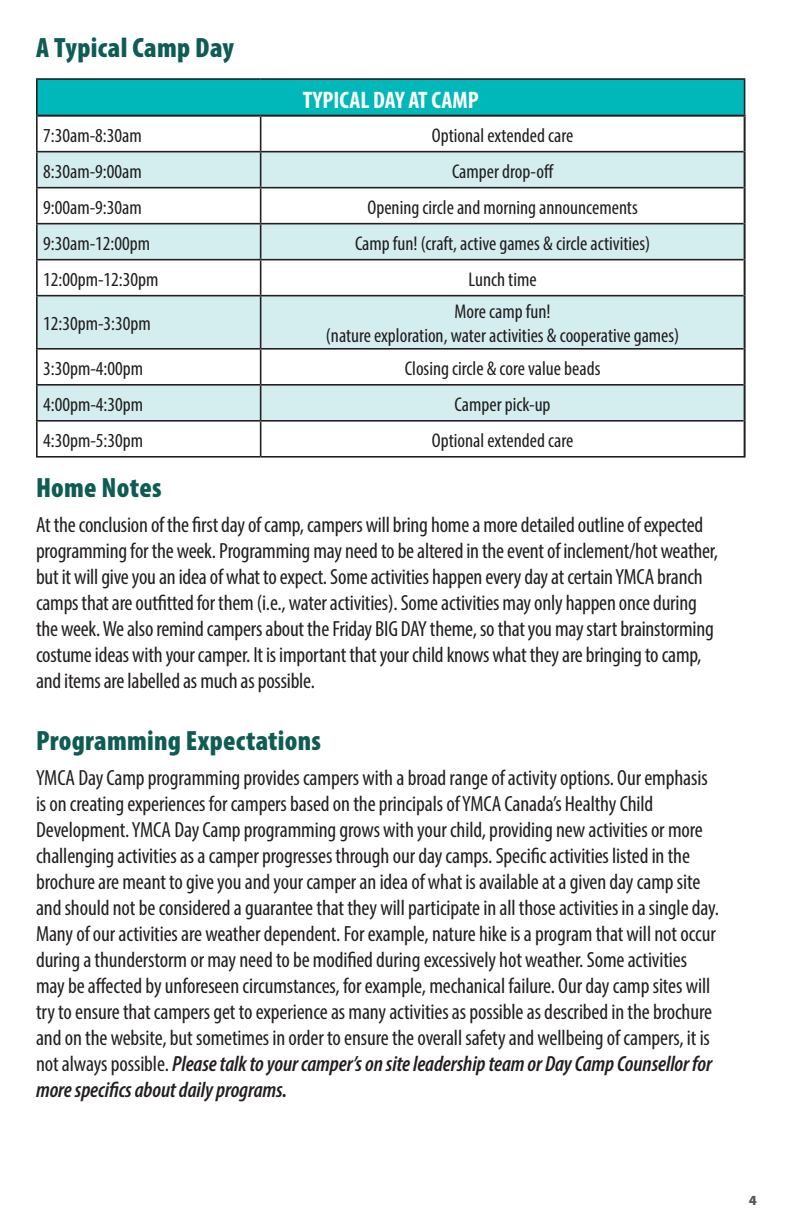
<style>
.page{position:relative;width:792px;height:1224px;background:#fff}
.page>*{position:absolute;margin:0;border:0;box-sizing:border-box;transform-origin:0 0}
.Common_Subhead{font:900 condensed 28px "Myriad Pro";letter-spacing:.01em;color:#0e5c54}
.t1{font:700 condensed 24px "Myriad Pro";color:#fff}
.body{font:condensed 22px/26px "Myriad Pro";letter-spacing:-.005em;color:#231f20}
.t2{font:condensed 20px/24px "Myriad Pro";color:#201d1e;text-align:center}
.t3{font:900 14px "Myriad Pro";color:#57585a}
.s1{font-weight:600;font-style:italic}
</style>
<div class="page">
<div style="left:37px;top:79px;width:708px;height:37px;background:#00b7b9"></div>
<svg style="left:38px;top:152px;width:706px;height:268px;fill:#d4edee"></svg>
<hr style="left:38px;top:115px;width:223px;height:2px;background:#231f20">
<hr style="left:261px;top:115px;width:485px;height:2px;background:#231f20">
<hr style="left:36px;top:116px;width:2px;height:35px;background:#231f20">
<hr style="left:260px;top:117px;width:1px;height:34px;background:#231f20">
<hr style="left:36px;top:151px;width:225px;height:1px;background:#231f20">
<hr style="left:36px;top:152px;width:2px;height:35px;background:#231f20">
<hr style="left:261px;top:151px;width:483px;height:1px;background:#231f20">
<hr style="left:260px;top:152px;width:1px;height:35px;background:#231f20">
<hr style="left:36px;top:187px;width:225px;height:1px;background:#231f20">
<hr style="left:36px;top:188px;width:2px;height:35px;background:#231f20">
<hr style="left:261px;top:187px;width:483px;height:1px;background:#231f20">
<hr style="left:260px;top:188px;width:1px;height:35px;background:#231f20">
<hr style="left:36px;top:223px;width:225px;height:1px;background:#231f20">
<hr style="left:36px;top:224px;width:2px;height:35px;background:#231f20">
<hr style="left:261px;top:223px;width:483px;height:1px;background:#231f20">
<hr style="left:260px;top:224px;width:1px;height:35px;background:#231f20">
<hr style="left:36px;top:259px;width:225px;height:1px;background:#231f20">
<hr style="left:36px;top:260px;width:2px;height:35px;background:#231f20">
<hr style="left:261px;top:259px;width:483px;height:1px;background:#231f20">
<hr style="left:260px;top:260px;width:1px;height:35px;background:#231f20">
<hr style="left:36px;top:295px;width:225px;height:1px;background:#231f20">
<hr style="left:36px;top:296px;width:2px;height:52px;background:#231f20">
<hr style="left:261px;top:295px;width:483px;height:1px;background:#231f20">
<hr style="left:260px;top:296px;width:1px;height:52px;background:#231f20">
<hr style="left:36px;top:348px;width:225px;height:2px;background:#231f20">
<hr style="left:36px;top:350px;width:2px;height:34px;background:#231f20">
<hr style="left:261px;top:348px;width:483px;height:2px;background:#231f20">
<hr style="left:260px;top:350px;width:1px;height:34px;background:#231f20">
<hr style="left:36px;top:384px;width:225px;height:2px;background:#231f20">
<hr style="left:36px;top:386px;width:2px;height:34px;background:#231f20">
<hr style="left:261px;top:384px;width:483px;height:2px;background:#231f20">
<hr style="left:260px;top:386px;width:1px;height:34px;background:#231f20">
<hr style="left:36px;top:420px;width:225px;height:2px;background:#231f20">
<hr style="left:36px;top:422px;width:2px;height:34px;background:#231f20">
<hr style="left:261px;top:420px;width:483px;height:2px;background:#231f20">
<hr style="left:260px;top:422px;width:1px;height:34px;background:#231f20">
<hr style="left:36px;top:456px;width:225px;height:2px;background:#231f20">
<hr style="left:261px;top:456px;width:485px;height:2px;background:#231f20">
<hr style="left:744px;top:117px;width:2px;height:35px;background:#231f20">
<hr style="left:744px;top:152px;width:2px;height:36px;background:#231f20">
<hr style="left:744px;top:188px;width:2px;height:36px;background:#231f20">
<hr style="left:744px;top:224px;width:2px;height:36px;background:#231f20">
<hr style="left:744px;top:260px;width:2px;height:36px;background:#231f20">
<hr style="left:744px;top:296px;width:2px;height:53px;background:#231f20">
<hr style="left:744px;top:349px;width:2px;height:36px;background:#231f20">
<hr style="left:744px;top:385px;width:2px;height:36px;background:#231f20">
<hr style="left:744px;top:421px;width:2px;height:35px;background:#231f20">
<hr style="left:36px;top:78px;width:225px;height:2px;background:#231f20">
<hr style="left:36px;top:80px;width:2px;height:36px;background:#231f20">
<hr style="left:261px;top:78px;width:484px;height:2px;background:#231f20">
<hr style="left:744px;top:80px;width:1px;height:35px;background:#231f20">
<p class="Common_Subhead" style="left:36px;top:30px;width:199px">A Typical Camp Day</p>
<p class="t1" style="left:303px;top:85px;width:177px">TYPICAL DAY AT CAMP</p>
<p class="t2" style="left:43px;top:123px;width:100px">7:30am-8:30am</p>
<p class="t2" style="left:432px;top:123px;width:143px">Optional extended care</p>
<p class="t2" style="left:43px;top:159px;width:100px">8:30am-9:00am</p>
<p class="t2" style="left:452px;top:159px;width:103px">Camper drop-off</p>
<p class="t2" style="left:43px;top:195px;width:100px">9:00am-9:30am</p>
<p class="t2" style="left:367px;top:195px;width:272px">Opening circle and morning announcements</p>
<p class="t2" style="left:43px;top:231px;width:108px">9:30am-12:00pm</p>
<p class="t2" style="left:355px;top:231px;width:297px">Camp fun! (craft, active games &amp; circle activities)</p>
<p class="t2" style="left:43px;top:267px;width:117px">12:00pm-12:30pm</p>
<p class="t2" style="left:469px;top:267px;width:70px">Lunch time</p>
<p class="t2" style="left:43px;top:312px;width:109px">12:30pm-3:30pm</p>
<p class="t2" style="left:326px;top:300px;width:355px">More camp fun!<br>(nature exploration, water activities &amp; cooperative games)</p>
<p class="t2" style="left:43px;top:356px;width:101px">3:30pm-4:00pm</p>
<p class="t2" style="left:405px;top:356px;width:197px">Closing circle &amp; core value beads</p>
<p class="t2" style="left:43px;top:392px;width:101px">4:00pm-4:30pm</p>
<p class="t2" style="left:455px;top:392px;width:97px">Camper pick-up</p>
<p class="t2" style="left:43px;top:428px;width:101px">4:30pm-5:30pm</p>
<p class="t2" style="left:432px;top:428px;width:143px">Optional extended care</p>
<p class="Common_Subhead" style="left:36px;top:470px;width:127px">Home Notes</p>
<p class="body" style="left:36px;top:511px;width:684px">At the conclusion of the first day of camp, campers will bring home a more detailed outline of expected programming for the week. Programming may need to be altered in the event of inclement/hot weather, but it will give you an idea of what to expect. Some activities happen every day at certain YMCA branch camps that are outfitted for them (i.e., water activities). Some activities may only happen once during the week. We also remind campers about the Friday BIG DAY theme, so that you may start brainstorming costume ideas with your camper. It is important that your child knows what they are bringing to camp, and items are labelled as much as possible.</p>
<p class="Common_Subhead" style="left:36px;top:723px;width:287px">Programming Expectations</p>
<p class="body" style="left:36px;top:764px;width:685px">YMCA Day Camp programming provides campers with a broad range of activity options. Our emphasis is on creating experiences for campers based on the principals of YMCA Canada’s Healthy Child Development. YMCA Day Camp programming grows with your child, providing new activities or more challenging activities as a camper progresses through our day camps. Specific activities listed in the brochure are meant to give you and your camper an idea of what is available at a given day camp site and should not be considered a guarantee that they will participate in all those activities in a single day.<br>Many of our activities are weather dependent. For example, nature hike is a program that will not occur during a thunderstorm or may need to be modified during excessively hot weather. Some activities may be affected by unforeseen circumstances, for example, mechanical failure. Our day camp sites will try to ensure that campers get to experience as many activities as possible as described in the brochure and on the website, but sometimes in order to ensure the overall safety and wellbeing of campers, it is not always possible. <span class="s1">Please talk to your camper’s on site leadership team or Day Camp Counsellor for more specifics about daily programs.</span></p>
<p class="t3" style="left:749px;top:1190px;width:10px">4</p>
</div>
